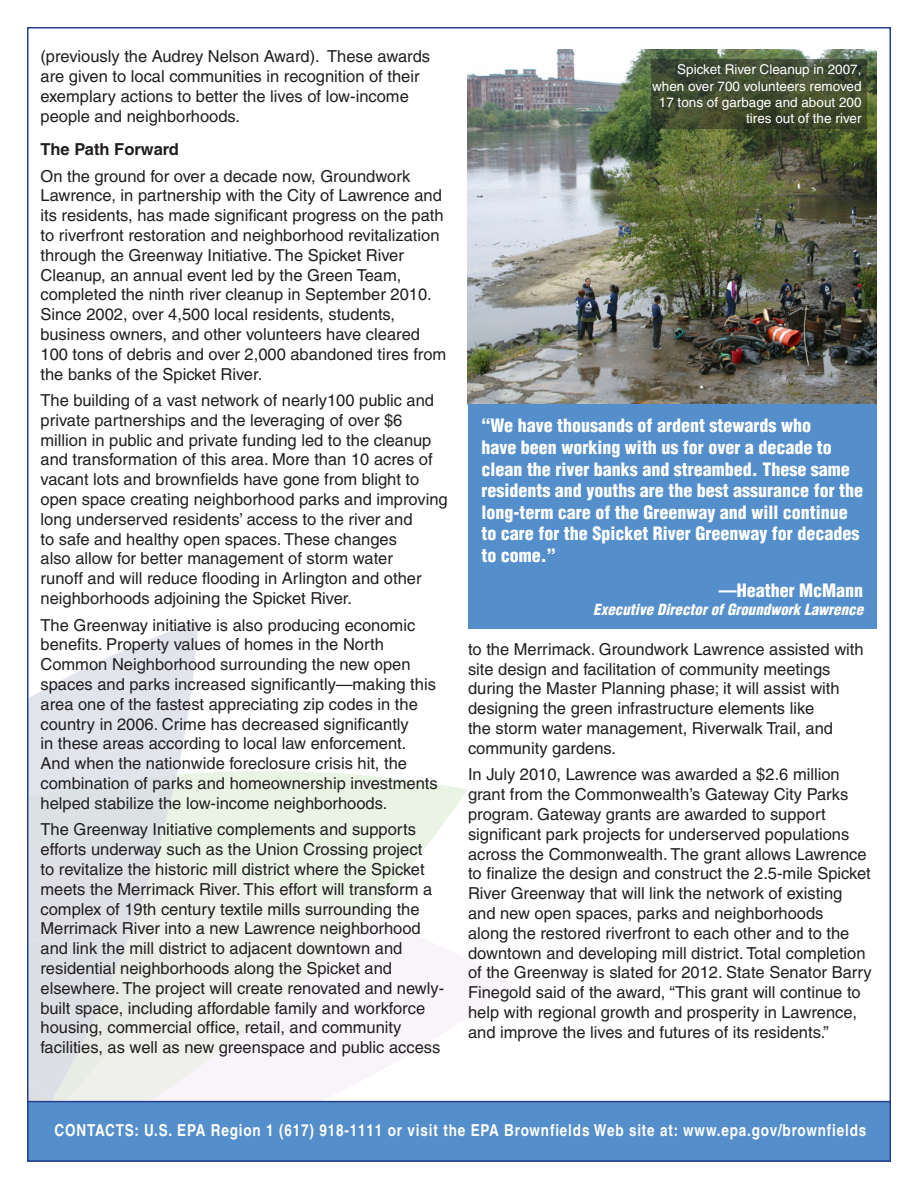
<style>
.page{position:relative;width:918px;height:1188px;background:#fff}
.page>*{position:absolute;margin:0;border:0;box-sizing:border-box;transform-origin:0 0}
.t1{font:900 condensed 18px/21.6px "Helvetica";color:#fff}
.Body{font:16.5px/19.8px "Helvetica";color:#221e1f}
.t2{font:700 condensed 16.5px "Helvetica";letter-spacing:.05em;color:#fff}
.Subhead{font:700 16.5px "Helvetica";color:#221e1f}
.t3{font:italic 900 condensed 15px "Helvetica";color:#fff}
.t4{font:13.5px/16.2px "Helvetica";color:#fff;text-align:right}
</style>
<div class="page">
<svg style="left:267px;top:771px;width:201px;height:145px;fill:#e9f4e5"></svg>
<svg style="left:368px;top:916px;width:146px;height:185px"></svg>
<svg style="left:267px;top:858px;width:101px;height:243px;fill:#f9f4f9"></svg>
<svg style="left:30px;top:621px;width:237px;height:480px"></svg>
<div style="left:27px;top:1101px;width:864px;height:61px;background:#548fcb;border:2px solid #253f8e"></div>
<img style="left:468px;top:50px;width:409px;height:354px">
<svg style="left:651px;top:59px;width:216px;height:70px"></svg>
<div style="left:468px;top:404px;width:409px;height:225px;background:#548fcb"></div>
<p class="Body" style="left:40px;top:47px;width:391px">(previously the Audrey Nelson Award). These awards are given to local communities in recognition of their exemplary actions to better the lives of low-income people and neighborhoods.</p>
<p class="Subhead" style="left:40px;top:139px;width:140px">The Path Forward</p>
<p class="Body" style="left:40px;top:166px;width:407px">On the ground for over a decade now, Groundwork Lawrence, in partnership with the City of Lawrence and its residents, has made significant progress on the path to riverfront restoration and neighborhood revitalization through the Greenway Initiative. The Spicket River Cleanup, an annual event led by the Green Team, completed the ninth river cleanup in September 2010.<br>Since 2002, over 4,500 local residents, students, business owners, and other volunteers have cleared 100 tons of debris and over 2,000 abandoned tires from the banks of the Spicket River.</p>
<p class="Body" style="left:40px;top:390px;width:409px">The building of a vast network of nearly100 public and private partnerships and the leveraging of over $6 million in public and private funding led to the cleanup and transformation of this area. More than 10 acres of vacant lots and brownfields have gone from blight to open space creating neighborhood parks and improving long underserved residents’ access to the river and<br>to safe and healthy open spaces. These changes<br>also allow for better management of storm water<br>runoff and will reduce flooding in Arlington and other neighborhoods adjoining the Spicket River.</p>
<p class="Body" style="left:40px;top:615px;width:399px">The Greenway initiative is also producing economic benefits. Property values of homes in the North Common Neighborhood surrounding the new open spaces and parks increased significantly—making this area one of the fastest appreciating zip codes in the country in 2006. Crime has decreased significantly<br>in these areas according to local law enforcement.<br>And when the nationwide foreclosure crisis hit, the combination of parks and homeownership investments helped stabilize the low-income neighborhoods.</p>
<p class="Body" style="left:40px;top:820px;width:405px">The Greenway Initiative complements and supports efforts underway such as the Union Crossing project<br>to revitalize the historic mill district where the Spicket meets the Merrimack River. This effort will transform a complex of 19th century textile mills surrounding the Merrimack River into a new Lawrence neighborhood and link the mill district to adjacent downtown and residential neighborhoods along the Spicket and elsewhere. The project will create renovated and newly&shy;built space, including affordable family and workforce housing, commercial office, retail, and community facilities, as well as new greenspace and public access</p>
<p class="t4" style="left:652px;top:61px;width:211px">Spicket River Cleanup in 2007, when over 700 volunteers removed<br>17 tons of garbage and about 200 tires out of the river</p>
<p class="t1" style="left:481px;top:415px;width:383px">“We have thousands of ardent stewards who<br>have been working with us for over a decade to clean the river banks and streambed. These same residents and youths are the best assurance for the long-term care of the Greenway and will continue to care for the Spicket River Greenway for decades to come.”</p>
<p class="t1" style="left:719px;top:579px;width:146px">—Heather McMann</p>
<p class="t3" style="left:593px;top:600px;width:271px">Executive Director of Groundwork Lawrence</p>
<p class="Body" style="left:468px;top:639px;width:397px">to the Merrimack. Groundwork Lawrence assisted with site design and facilitation of community meetings during the Master Planning phase; it will assist with designing the green infrastructure elements like<br>the storm water management, Riverwalk Trail, and community gardens.</p>
<p class="Body" style="left:468px;top:765px;width:405px">In July 2010, Lawrence was awarded a $2.6 million grant from the Commonwealth’s Gateway City Parks program. Gateway grants are awarded to support significant park projects for underserved populations across the Commonwealth. The grant allows Lawrence to finalize the design and construct the 2.5-mile Spicket River Greenway that will link the network of existing and new open spaces, parks and neighborhoods<br>along the restored riverfront to each other and to the downtown and developing mill district. Total completion of the Greenway is slated for 2012. State Senator Barry Finegold said of the award, “This grant will continue to help with regional growth and prosperity in Lawrence, and improve the lives and futures of its residents.”</p>
<p class="t2" style="left:55px;top:1120px;width:813px">Contacts: U.S. EPA Region 1 (617) 918-1111 or visit the EPA Brownfields Web site at: www.epa.gov/brownfields</p>
</div>
